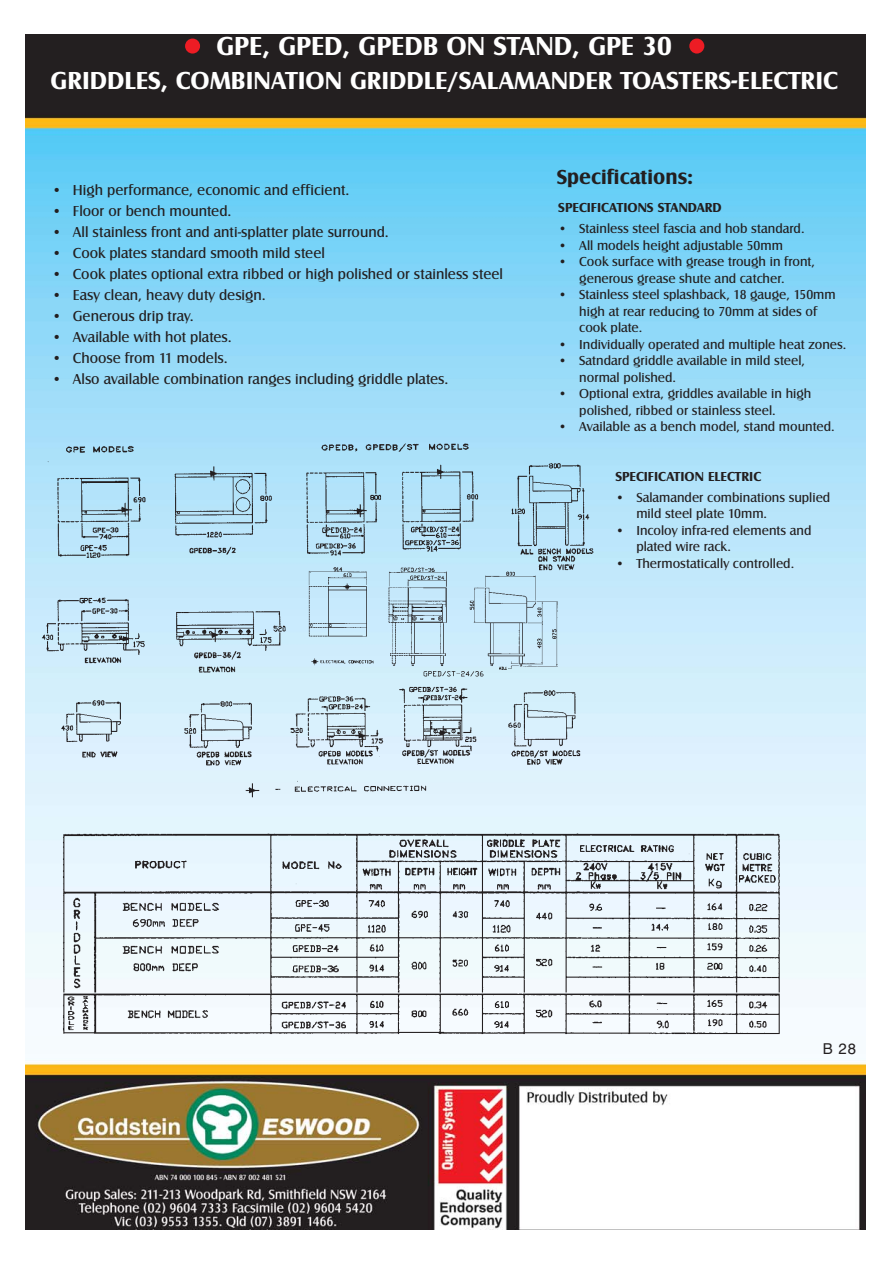
<style>
.page{position:relative;width:893px;height:1263px;background:#fff}
.page>*{position:absolute;margin:0;border:0;box-sizing:border-box;transform-origin:0 0}
.t1{font:700 27px "Castle T";color:#fff}
.t2{font:700 25.5px "Castle T";color:#fff}
.t3{font:700 21px "Castle T";color:#231f20}
.t4{font:15px "Castle T";color:#231f20}
.t5{font:15px "Helvetica";color:#231f20}
.t6{font:13.5px/16.5px "Castle T";color:#231f20}
.t7{font:700 13.5px "Castle T";color:#231f20}
</style>
<div class="page">
<img style="left:26px;top:34px;width:840px;height:1196px">
<div style="left:185px;top:39px;width:15px;height:15px;background:#ed1c24;border-radius:50%"></div>
<div style="left:689px;top:39px;width:15px;height:15px;background:#ed1c24;border-radius:50%"></div>
<img style="left:34px;top:434px;width:578px;height:370px">
<img style="left:59px;top:832px;width:723px;height:209px">
<h1 class="t1" style="left:216px;top:37px;width:457px">GPE, GPED, GPEDB ON STAND, GPE 30</h1>
<h2 class="t2" style="left:51px;top:72px;width:788px">GRIDDLES, COMBINATION GRIDDLE/SALAMANDER TOASTERS-ELECTRIC</h2>
<p class="t4" style="left:52px;top:183px;width:299px">• High performance, economic and efficient.</p>
<p class="t4" style="left:52px;top:204px;width:181px">• Floor or bench mounted.</p>
<p class="t4" style="left:52px;top:225px;width:338px">• All stainless front and anti-splatter plate surround.</p>
<p class="t4" style="left:52px;top:246px;width:274px">• Cook plates standard smooth mild steel</p>
<p class="t4" style="left:52px;top:267px;width:452px">• Cook plates optional extra ribbed or high polished or stainless steel</p>
<p class="t4" style="left:52px;top:288px;width:215px">• Easy clean, heavy duty design.</p>
<p class="t4" style="left:52px;top:309px;width:143px">• Generous drip tray.</p>
<p class="t4" style="left:52px;top:330px;width:181px">• Available with hot plates.</p>
<p class="t4" style="left:52px;top:351px;width:177px">• Choose from 11 models.</p>
<p class="t4" style="left:52px;top:372px;width:398px">• Also available combination ranges including griddle plates.</p>
<h3 class="t3" style="left:556px;top:170px;width:138px">Specifications:</h3>
<p class="t7" style="left:558px;top:203px;width:165px">SPECIFICATIONS STANDARD</p>
<p class="t6" style="left:558px;top:221px;width:248px">• Stainless steel fascia and hob standard.</p>
<p class="t6" style="left:558px;top:238px;width:226px">• All models height adjustable 50mm</p>
<p class="t6" style="left:579px;top:254px;width:237px;text-indent:-21px">• Cook surface with grease trough in front, generous grease shute and catcher.</p>
<p class="t6" style="left:579px;top:287px;width:258px;text-indent:-21px">• Stainless steel splashback, 18 gauge, 150mm high at rear reducing to 70mm at sides of cook plate.</p>
<p class="t6" style="left:558px;top:337px;width:289px">• Individually operated and multiple heat zones.</p>
<p class="t6" style="left:579px;top:353px;width:227px;text-indent:-21px">• Satndard griddle available in mild steel, normal polished.</p>
<p class="t6" style="left:579px;top:386px;width:233px;text-indent:-21px">• Optional extra, griddles available in high polished, ribbed or stainless steel.</p>
<p class="t6" style="left:558px;top:419px;width:278px">• Available as a bench model, stand mounted.</p>
<p class="t7" style="left:615px;top:472px;width:147px">SPECIFICATION ELECTRIC</p>
<p class="t6" style="left:636px;top:490px;width:195px;text-indent:-21px">• Salamander combinations suplied mild steel plate 10mm.</p>
<p class="t6" style="left:636px;top:523px;width:177px;text-indent:-21px">• Incoloy infra-red elements and plated wire rack.</p>
<p class="t6" style="left:615px;top:556px;width:180px">• Thermostatically controlled.</p>
<p class="t5" style="left:822px;top:1043px;width:35px">B 28</p>
</div>
